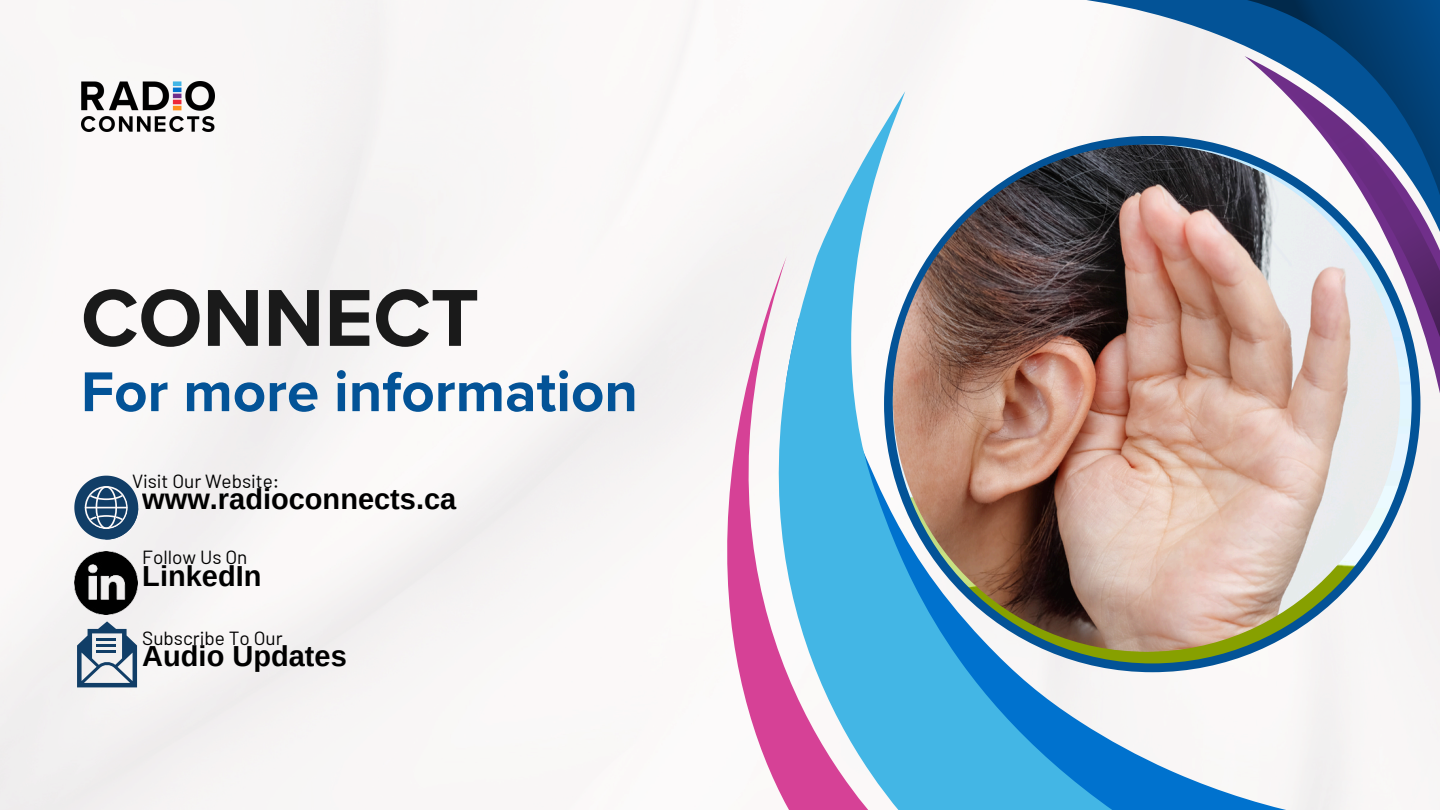
<style>
.page{position:relative;width:1440px;height:810px;background:#f9f6f6}
.page>*{position:absolute;margin:0;border:0;box-sizing:border-box;transform-origin:0 0}
.t1{font:700 83.6px "Proxima Nova";color:#1a1a1a}
.t2{font:700 58.1px "Proxima Nova";color:#035397}
.t3{font:700 29px "Arimo";color:#000}
.t4{font:19px "Barlow";color:#000}
</style>
<div class="page">
<div style="left:1406px;top:387px;width:34px;height:102px;background:#f4f1f1"></div>
<svg style="left:1042px;top:0;width:179px;height:145px;fill:#f6f3f3"></svg>
<svg style="left:1221px;top:0;width:219px;height:152px"></svg>
<svg style="left:1245px;top:56px;width:195px;height:331px"></svg>
<svg style="left:1192px;top:608px;width:134px;height:202px;fill:#f9f8f6"></svg>
<svg style="left:756px;top:91px;width:436px;height:719px;fill:#f6f3f3"></svg>
<svg style="left:660px;top:256px;width:256px;height:554px"></svg>
<div style="left:884px;top:136px;width:536px;height:536px;background:#035397;border-radius:50%"></div>
<img style="left:893px;top:145px;width:519px;height:518px;border-radius:50%">
<img style="left:81px;top:81px;width:133px;height:50px">
<svg style="left:75px;top:476px;width:63px;height:63px"></svg>
<img style="left:75px;top:552px;width:63px;height:62px">
<svg style="left:77px;top:621px;width:60px;height:66px"></svg>
<img style="left:893px;top:145px;width:507px;height:507px;border-radius:50%">
<p class="t1" style="left:81px;top:269px;width:400px">CONNECT</p>
<p class="t2" style="left:81px;top:358px;width:558px">For more information</p>
<h1 class="t4" style="left:132px;top:469px;width:149px">Visit Our Website:</h1>
<p class="t3" style="left:142px;top:483px;width:316px">www.radioconnects.ca</p>
<h2 class="t4" style="left:142px;top:545px;width:107px">Follow Us On</h2>
<p class="t3" style="left:142px;top:559px;width:121px">LinkedIn</p>
<p class="t4" style="left:142px;top:626px;width:142px">Subscribe To Our</p>
<p class="t3" style="left:142px;top:640px;width:206px">Audio Updates</p>
</div>
